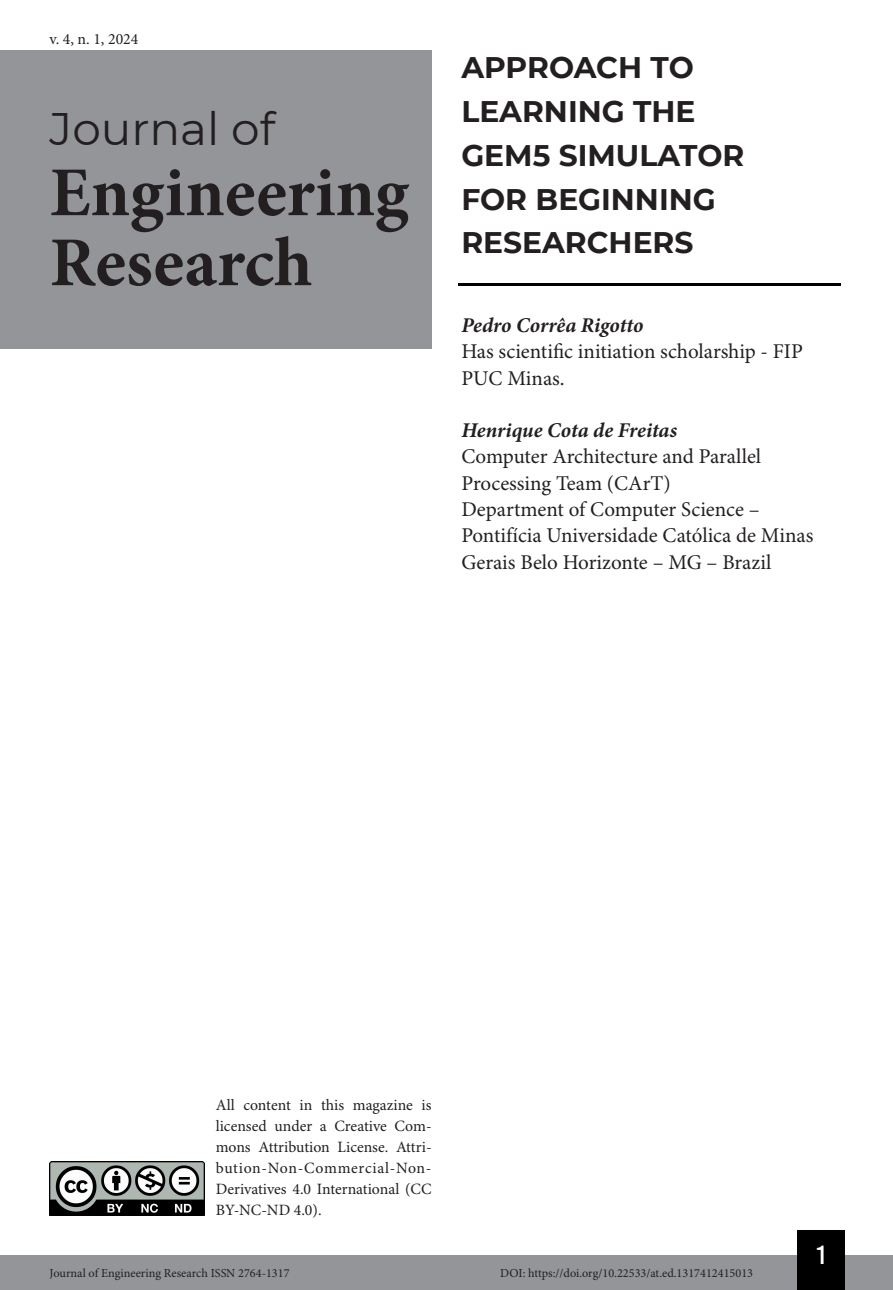
<style>
.page{position:relative;width:893px;height:1290px;background:#fff}
.page>*{position:absolute;margin:0;border:0;box-sizing:border-box;transform-origin:0 0}
.t1{font:700 70px/70px "Minion Pro";color:#231f20}
.t2{font:45.5px "Montserrat";color:#231f20}
.t3{font:700 29.75px/43.8px "Montserrat";color:#231f20}
.t4{font:26.25px "Bebas Kai";color:#fff}
.t5{font:21px/26.2px "Minion Pro";color:#231f20}
.t6{font:italic 700 21px "Minion Pro";letter-spacing:-.005em;color:#231f20}
.t7{font:15.75px/21px "Minion Pro";color:#231f20;text-align:justify}
.t8{font:12.25px "Minion Pro";color:#231f20}
</style>
<div class="page">
<div style="left:0;top:1255px;width:893px;height:35px;background:#939598"></div>
<div style="left:797px;top:1230px;width:48px;height:60px;background:#000"></div>
<img style="left:50px;top:1161px;width:154px;height:54px">
<div style="left:0;top:50px;width:432px;height:298px;background:#939598"></div>
<hr style="left:458px;top:283px;width:382px;height:2px;background:#000">
<p class="t7" style="left:50px;top:29px;width:90px">v. 4, n. 1, 2024</p>
<h2 class="t2" style="left:50px;top:98px;width:227px">Journal of</h2>
<h1 class="t1" style="left:50px;top:157px;width:361px">Engineering<br>Research</h1>
<h3 class="t3" style="left:461px;top:44px;width:284px">APPROACH TO<br>LEARNING THE<br>GEM5 SIMULATOR<br>FOR BEGINNING<br>RESEARCHERS</h3>
<p class="t6" style="left:461px;top:310px;width:184px">Pedro Corrêa Rigotto</p>
<p class="t5" style="left:461px;top:339px;width:343px">Has scientific initiation scholarship - FIP<br>PUC Minas.</p>
<p class="t6" style="left:461px;top:415px;width:217px">Henrique Cota de Freitas</p>
<p class="t5" style="left:461px;top:444px;width:354px">Computer Architecture and Parallel Processing Team (CArT)<br>Department of Computer Science – Pontifícia Universidade Católica de Minas Gerais Belo Horizonte – MG – Brazil</p>
<p class="t7" style="left:216px;top:1095px;width:217px">All content in this magazine is licensed under a Creative Com&shy;mons Attribution License. Attri&shy;bution-Non-Commercial-Non-Derivatives 4.0 International (CC BY-NC-ND 4.0).</p>
<p class="t4" style="left:817px;top:1241px;width:10px">1</p>
<p class="t8" style="left:50px;top:1266px;width:241px">Journal of Engineering Research ISSN 2764-1317</p>
<p class="t8" style="left:500px;top:1266px;width:254px">DOI: https://doi.org/10.22533/at.ed.1317412415013</p>
</div>
